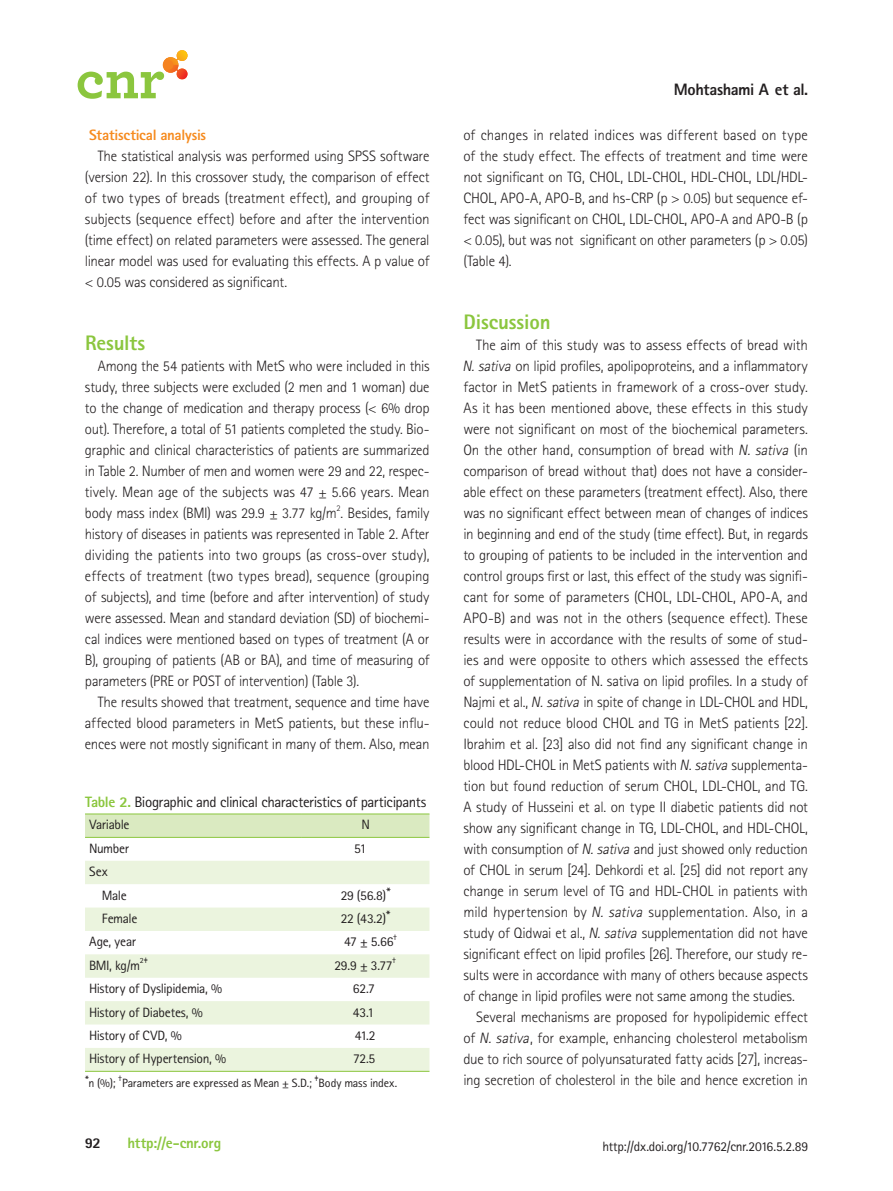
<style>
.page{position:relative;width:893px;height:1191px;background:#fff}
.page>*{position:absolute;margin:0;border:0;box-sizing:border-box;transform-origin:0 0}
.중간제목{font:800 21px "Rotis Sans Serif Std";letter-spacing:-.01em;color:#8bc63e}
.t1{font:800 16.5px "Rotis Sans Serif Std";letter-spacing:-.025em;color:#231f20}
.본문{font:300 15px/21px "Rotis Sans Serif Std";letter-spacing:-.015em;color:#231f20;text-align:justify}
.표_상단{font:15px "Rotis Sans Serif Std";letter-spacing:-.03em;color:#231f20}
.중간소제목{font:800 15px "Rotis Sans Serif Std";letter-spacing:-.02em;color:#f68b1f}
.t2{font:800 15px "Rotis Sans Serif Std";letter-spacing:-.01em;color:#8bc63e}
.t3{font:800 15px "Rotis Sans Serif Std";color:#231f20}
.표_본문{font:13.5px "Rotis Sans Serif Std";letter-spacing:-.025em;color:#231f20}
.표_하단{font:12px "Rotis Sans Serif Std";letter-spacing:-.01em;color:#231f20}
.본문-2{font:300 8.7px "Rotis Sans Serif Std";color:#231f20}
.표_본문-2{font:7.8px "Rotis Sans Serif Std";color:#231f20}
.표_하단-2{font:7.8px "Rotis Sans Serif Std";color:#231f20}
.s1{font-weight:800;color:#8bc63e}
.s2{font-style:italic}
</style>
<div class="page">
<svg style="left:78px;top:63px;width:106px;height:36px"></svg>
<img style="left:163px;top:50px;width:25px;height:29px">
<div style="left:164px;top:60px;width:9px;height:10px;background:#f58220;border-radius:50%"></div>
<svg style="left:85px;top:814px;width:344px;height:23px;background:#d7e9bd"></svg>
<svg style="left:85px;top:861px;width:344px;height:210px;fill:#ebf4de"></svg>
<hr style="left:85px;top:1071px;width:217px;height:1px;background:#8bc63e">
<hr style="left:302px;top:1071px;width:127px;height:1px;background:#8bc63e">
<hr style="left:85px;top:813px;width:217px;height:1px;background:#8bc63e">
<hr style="left:302px;top:813px;width:127px;height:1px;background:#8bc63e">
<hr style="left:85px;top:837px;width:217px;height:1px;background:#8bc63e">
<hr style="left:302px;top:837px;width:127px;height:1px;background:#8bc63e">
<p class="중간소제목" style="left:89px;top:125px;width:118px">Statisctical analysis</p>
<p class="본문" style="left:85px;top:146px;width:346px;text-indent:13px">The statistical analysis was performed using SPSS software (version 22). In this crossover study, the comparison of effect of two types of breads (treatment effect), and grouping of subjects (sequence effect) before and after the intervention (time effect) on related parameters were assessed. The general linear model was used for evaluating this effects. A p value of &lt; 0.05 was considered as significant.</p>
<p class="중간제목" style="left:85px;top:330px;width:62px">Results</p>
<p class="본문" style="left:85px;top:356px;width:346px;text-indent:13px">Among the 54 patients with MetS who were included in this study, three subjects were excluded (2 men and 1 woman) due to the change of medication and therapy process (&lt; 6% drop out). Therefore, a total of 51 patients completed the study. Bio&shy;graphic and clinical characteristics of patients are summarized in Table 2. Number of men and women were 29 and 22, respec&shy;tively. Mean age of the subjects was 47 ± 5.66 years. Mean body mass index (BMI) was 29.9 ± 3.77 kg/m . Besides, family</p>
<p class="본문-2" style="left:336px;top:503px;width:6px">2</p>
<p class="본문" style="left:85px;top:524px;width:346px">history of diseases in patients was represented in Table 2. After dividing the patients into two groups (as cross-over study), effects of treatment (two types bread), sequence (grouping of subjects), and time (before and after intervention) of study were assessed. Mean and standard deviation (SD) of biochemi&shy;cal indices were mentioned based on types of treatment (A or B), grouping of patients (AB or BA), and time of measuring of parameters (PRE or POST of intervention) (Table 3).</p>
<p class="본문" style="left:85px;top:692px;width:346px;text-indent:13px">The results showed that treatment, sequence and time have affected blood parameters in MetS patients, but these influ&shy;ences were not mostly significant in many of them. Also, mean</p>
<p class="표_상단" style="left:85px;top:793px;width:343px"><span class="s1">Table 2.</span> Biographic and clinical characteristics of participants</p>
<p class="표_본문" style="left:89px;top:817px;width:42px">Variable</p>
<p class="표_본문" style="left:361px;top:817px;width:10px">N</p>
<p class="표_본문" style="left:89px;top:840px;width:41px">Number</p>
<p class="표_본문" style="left:354px;top:840px;width:14px">51</p>
<p class="표_본문" style="left:89px;top:863px;width:20px">Sex</p>
<p class="표_본문" style="left:102px;top:887px;width:26px">Male</p>
<p class="표_본문" style="left:341px;top:887px;width:51px">29 (56.8)*</p>
<p class="표_본문" style="left:102px;top:910px;width:37px">Female</p>
<p class="표_본문" style="left:341px;top:910px;width:51px">22 (43.2)*</p>
<p class="표_본문" style="left:89px;top:934px;width:48px">Age, year</p>
<p class="표_본문" style="left:344px;top:934px;width:51px">47 ± 5.66</p>
<p class="표_본문-2" style="left:393px;top:932px;width:5px">†</p>
<p class="표_본문" style="left:89px;top:957px;width:53px">BMI, kg/m</p>
<p class="표_본문-2" style="left:140px;top:956px;width:9px">2‡</p>
<p class="표_본문-2" style="left:392px;top:956px;width:5px">†</p>
<p class="표_본문" style="left:334px;top:957px;width:60px">29.9 ± 3.77</p>
<p class="표_본문" style="left:89px;top:980px;width:135px">History of Dyslipidemia, %</p>
<p class="표_본문" style="left:353px;top:980px;width:24px">62.7</p>
<p class="표_본문" style="left:89px;top:1004px;width:115px">History of Diabetes, %</p>
<p class="표_본문" style="left:353px;top:1004px;width:23px">43.1</p>
<p class="표_본문" style="left:89px;top:1027px;width:94px">History of CVD, %</p>
<p class="표_본문" style="left:355px;top:1027px;width:22px">41.2</p>
<p class="표_본문" style="left:89px;top:1050px;width:139px">History of Hypertension, %</p>
<p class="표_본문" style="left:353px;top:1050px;width:24px">72.5</p>
<p class="표_하단" style="left:85px;top:1075px;width:32px">*n (%);</p>
<p class="표_하단-2" style="left:118px;top:1073px;width:5px">†</p>
<p class="표_하단-2" style="left:315px;top:1073px;width:6px">‡</p>
<p class="표_하단" style="left:122px;top:1075px;width:191px">Parameters are expressed as Mean ± S.D.;</p>
<p class="표_하단" style="left:319px;top:1075px;width:80px">Body mass index.</p>
<p class="t1" style="left:674px;top:79px;width:136px">Mohtashami A et al.</p>
<p class="본문" style="left:463px;top:125px;width:346px">of changes in related indices was different based on type of the study effect. The effects of treatment and time were not significant on TG, CHOL, LDL-CHOL, HDL-CHOL, LDL/HDL-CHOL, APO-A, APO-B, and hs-CRP (p &gt; 0.05) but sequence ef&shy;fect was significant on CHOL, LDL-CHOL, APO-A and APO-B (p &lt; 0.05), but was not significant on other parameters (p &gt; 0.05) (Table 4).</p>
<p class="중간제목" style="left:463px;top:309px;width:89px">Discussion</p>
<p class="본문" style="left:462px;top:335px;width:347px;text-indent:14px">The aim of this study was to assess effects of bread with <span class="s2">N.sativa</span> on lipid profiles, apolipoproteins, and a inflammatory factor in MetS patients in framework of a cross-over study.<br>As it has been mentioned above, these effects in this study were not significant on most of the biochemical parameters.<br>On the other hand, consumption of bread with <span class="s2">N. sativa</span> (in comparison of bread without that) does not have a consider&shy;able effect on these parameters (treatment effect). Also, there was no significant effect between mean of changes of indices in beginning and end of the study (time effect). But, in regards to grouping of patients to be included in the intervention and control groups first or last, this effect of the study was signifi&shy;cant for some of parameters (CHOL, LDL-CHOL, APO-A, and APO-B) and was not in the others (sequence effect). These results were in accordance with the results of some of stud&shy;ies and were opposite to others which assessed the effects of supplementation of N. sativa on lipid profiles. In a study of Najmi et al., <span class="s2">N.sativa</span> in spite of change in LDL-CHOL and HDL, could not reduce blood CHOL and TG in MetS patients [22].<br>Ibrahim et al. [23] also did not find any significant change in blood HDL-CHOL in MetS patients with <span class="s2">N.sativa</span> supplementa&shy;tion but found reduction of serum CHOL, LDL-CHOL, and TG.<br>A study of Husseini et al. on type II diabetic patients did not show any significant change in TG, LDL-CHOL, and HDL-CHOL, with consumption of <span class="s2">N.sativa</span> and just showed only reduction of CHOL in serum [24]. Dehkordi et al. [25] did not report any change in serum level of TG and HDL-CHOL in patients with mild hypertension by <span class="s2">N. sativa</span> supplementation. Also, in a study of Qidwai et al., <span class="s2">N. sativa</span> supplementation did not have significant effect on lipid profiles [26]. Therefore, our study re&shy;sults were in accordance with many of others because aspects of change in lipid profiles were not same among the studies.</p>
<p class="본문" style="left:463px;top:1007px;width:346px;text-indent:13px">Several mechanisms are proposed for hypolipidemic effect of <span class="s2">N. sativa</span>, for example, enhancing cholesterol metabolism due to rich source of polyunsaturated fatty acids [27], increas&shy;ing secretion of cholesterol in the bile and hence excretion in</p>
<p class="t3" style="left:85px;top:1133px;width:18px">92</p>
<p class="t2" style="left:127px;top:1133px;width:95px">http://e-cnr.org</p>
<p class="표_본문" style="left:602px;top:1138px;width:207px">http://dx.doi.org/10.7762/cnr.2016.5.2.89</p>
</div>
